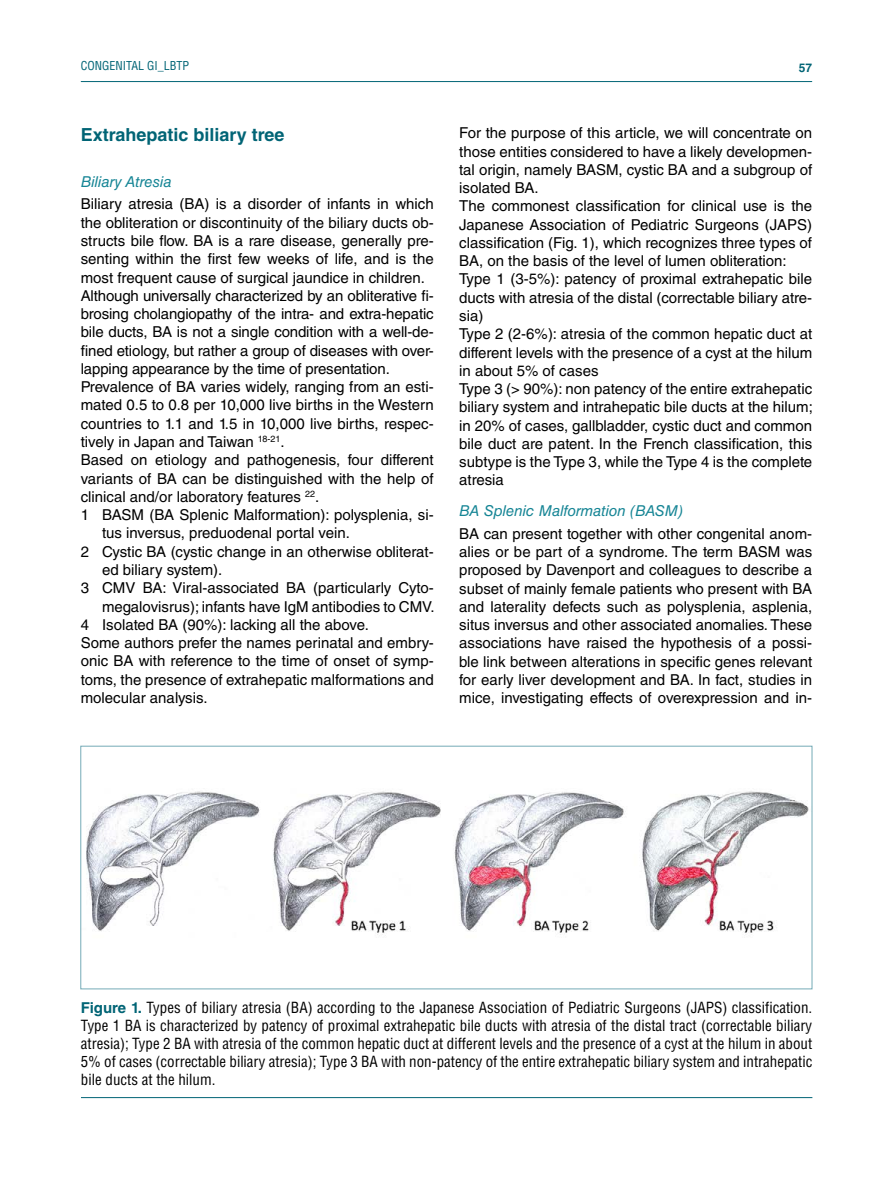
<style>
.page{position:relative;width:893px;height:1191px;background:#fff}
.page>*{position:absolute;margin:0;border:0;box-sizing:border-box;transform-origin:0 0}
.t1{font:700 18px "Helvetica LT Std";color:#006475}
.t2{font:15px/18.3px "Helvetica LT Std";color:#000}
.t3{font:condensed 15px/18px "Helvetica LT Std";color:#000;text-align:justify}
.t4{font:italic 15px "Helvetica LT Std";color:#168595}
.t5{font:condensed 12px "Helvetica LT Std";color:#006475}
.t6{font:700 12px "Helvetica LT Std";color:#006475}
.s1{font-weight:700;font-stretch:normal;color:#006475}
</style>
<div class="page">
<hr style="left:81px;top:81px;width:731px;height:1px;background:#006475">
<img style="left:86px;top:791px;width:723px;height:144px">
<div style="left:81px;top:746px;width:731px;height:243px;border:1px solid #75abb7"></div>
<hr style="left:81px;top:1097px;width:731px;height:1px;background:#006475">
<p class="t5" style="left:81px;top:58px;width:110px">CONGENITAL GI_LBTP</p>
<p class="t6" style="left:799px;top:61px;width:15px">57</p>
<p class="t1" style="left:81px;top:123px;width:205px">Extrahepatic biliary tree</p>
<p class="t4" style="left:81px;top:173px;width:93px">Biliary Atresia</p>
<p class="t2" style="left:81px;top:195px;width:354px">Biliary atresia (BA) is a disorder of infants in which</p>
<p class="t2" style="left:81px;top:213px;width:354px">the obliteration or discontinuity of the biliary ducts ob-</p>
<p class="t2" style="left:81px;top:231px;width:354px">structs bile flow. BA is a rare disease, generally pre-</p>
<p class="t2" style="left:81px;top:250px;width:354px">senting within the first few weeks of life, and is the</p>
<p class="t2" style="left:81px;top:268px;width:346px">most frequent cause of surgical jaundice in children.</p>
<p class="t2" style="left:81px;top:286px;width:354px">Although universally characterized by an obliterative fi-</p>
<p class="t2" style="left:81px;top:305px;width:354px">brosing cholangiopathy of the intra- and extra-hepatic</p>
<p class="t2" style="left:81px;top:323px;width:354px">bile ducts, BA is not a single condition with a well-de-</p>
<p class="t2" style="left:81px;top:341px;width:354px">fined etiology, but rather a group of diseases with over-</p>
<p class="t2" style="left:81px;top:359px;width:311px">lapping appearance by the time of presentation.</p>
<p class="t2" style="left:81px;top:378px;width:354px">Prevalence of BA varies widely, ranging from an esti-</p>
<p class="t2" style="left:81px;top:396px;width:354px">mated 0.5 to 0.8 per 10,000 live births in the Western</p>
<p class="t2" style="left:81px;top:414px;width:354px">countries to 1.1 and 1.5 in 10,000 live births, respec-</p>
<p class="t2" style="left:81px;top:432px;width:205px">tively in Japan and Taiwan <sup>18-21</sup>.</p>
<p class="t2" style="left:81px;top:451px;width:354px">Based on etiology and pathogenesis, four different</p>
<p class="t2" style="left:81px;top:469px;width:354px">variants of BA can be distinguished with the help of</p>
<p class="t2" style="left:81px;top:487px;width:240px">clinical and/or laboratory features <sup>22</sup>.</p>
<p class="t2" style="left:81px;top:505px;width:354px">1 BASM (BA Splenic Malformation): polysplenia, si-</p>
<p class="t2" style="left:102px;top:524px;width:249px">tus inversus, preduodenal portal vein.</p>
<p class="t2" style="left:81px;top:542px;width:354px">2 Cystic BA (cystic change in an otherwise obliterat-</p>
<p class="t2" style="left:102px;top:560px;width:122px">ed biliary system).</p>
<p class="t2" style="left:81px;top:579px;width:354px">3 CMV BA: Viral-associated BA (particularly Cyto-</p>
<p class="t2" style="left:102px;top:597px;width:334px">megalovisrus); infants have IgM antibodies to CMV.</p>
<p class="t2" style="left:81px;top:615px;width:290px">4 Isolated BA (90%): lacking all the above.</p>
<p class="t2" style="left:81px;top:633px;width:354px">Some authors prefer the names perinatal and embry-</p>
<p class="t2" style="left:81px;top:652px;width:354px">onic BA with reference to the time of onset of symp-</p>
<p class="t2" style="left:81px;top:670px;width:354px">toms, the presence of extrahepatic malformations and</p>
<p class="t2" style="left:81px;top:688px;width:128px">molecular analysis.</p>
<p class="t2" style="left:459px;top:124px;width:355px">For the purpose of this article, we will concentrate on those entities considered to have a likely developmen&shy;tal origin, namely BASM, cystic BA and a subgroup of isolated BA.<br>The commonest classification for clinical use is the Japanese Association of Pediatric Surgeons (JAPS) classification (Fig. 1), which recognizes three types of BA, on the basis of the level of lumen obliteration:<br>Type 1 (3-5%): patency of proximal extrahepatic bile ducts with atresia of the distal (correctable biliary atre&shy;sia)<br>Type 2 (2-6%): atresia of the common hepatic duct at different levels with the presence of a cyst at the hilum in about 5% of cases<br>Type 3 (&gt; 90%): non patency of the entire extrahepatic biliary system and intrahepatic bile ducts at the hilum; in 20% of cases, gallbladder, cystic duct and common bile duct are patent. In the French classification, this subtype is the Type 3, while the Type 4 is the complete atresia</p>
<p class="t4" style="left:459px;top:502px;width:226px">BA Splenic Malformation (BASM)</p>
<p class="t2" style="left:459px;top:524px;width:354px;text-align:justify">BA can present together with other congenital anom&shy;alies or be part of a syndrome. The term BASM was proposed by Davenport and colleagues to describe a subset of mainly female patients who present with BA and laterality defects such as polysplenia, asplenia, situs inversus and other associated anomalies. These associations have raised the hypothesis of a possi&shy;ble link between alterations in specific genes relevant for early liver development and BA. In fact, studies in mice, investigating effects of overexpression and in-</p>
<p class="t3" style="left:81px;top:998px;width:733px"><span class="s1">Figure 1.</span> Types of biliary atresia (BA) according to the Japanese Association of Pediatric Surgeons (JAPS) classification.<br>Type 1 BA is characterized by patency of proximal extrahepatic bile ducts with atresia of the distal tract (correctable biliary atresia); Type 2 BA with atresia of the common hepatic duct at different levels and the presence of a cyst at the hilum in about 5% of cases (correctable biliary atresia); Type 3 BA with non-patency of the entire extrahepatic biliary system and intrahepatic bile ducts at the hilum.</p>
</div>
